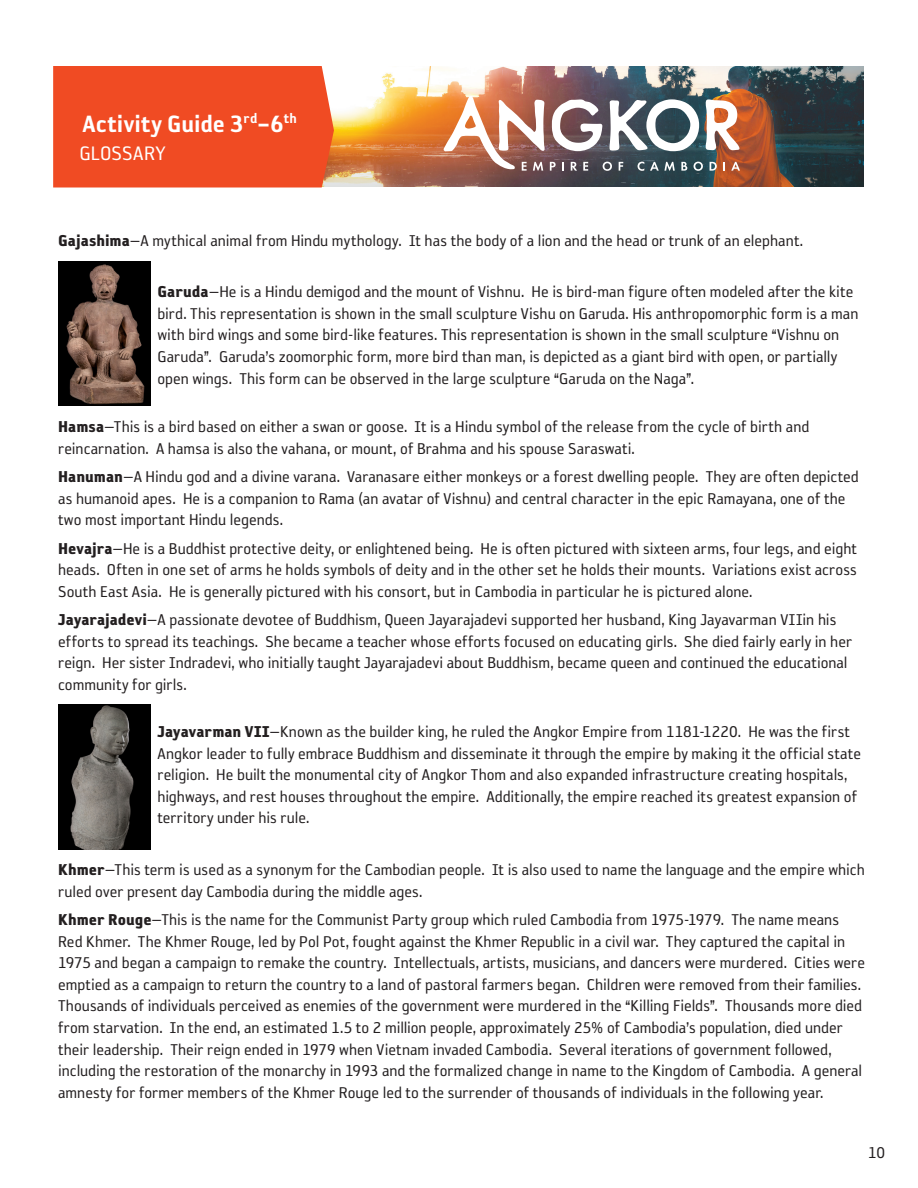
<style>
.page{position:relative;width:918px;height:1188px;background:#fff}
.page>*{position:absolute;margin:0;border:0;box-sizing:border-box;transform-origin:0 0}
.t1{font:27px "Reykjavik One OT C Gauge";letter-spacing:.01em;color:#fff}
.t2{font:22.5px "Reykjavik One OT A Gauge";letter-spacing:.005em;color:#fff}
.t3{font:18px/21.6px "Reykjavik One OT A Gauge";color:#231f20}
.s1{font-family:"Reykjavik One OT D Gauge"}
</style>
<div class="page">
<img style="left:334px;top:66px;width:530px;height:121px">
<img style="left:444px;top:96px;width:296px;height:75px">
<div style="left:53px;top:66px;width:281px;height:122px;background:#f04b23"></div>
<img style="left:58px;top:261px;width:93px;height:145px">
<img style="left:58px;top:704px;width:93px;height:145px">
<h1 class="t1" style="left:83px;top:109px;width:216px">Activity Guide 3<sup>rd</sup>–6<sup>th</sup></h1>
<p class="t2" style="left:80px;top:142px;width:88px">GLOSSARY</p>
<p class="t3" style="left:58px;top:229px;width:747px"><span class="s1">Gajashima</span>—A mythical animal from Hindu mythology. It has the body of a lion and the head or trunk of an elephant.</p>
<p class="t3" style="left:157px;top:281px;width:703px"><span class="s1">Garuda</span>—He is a Hindu demigod and the mount of Vishnu. He is bird-man figure often modeled after the kite bird. This representation is shown in the small sculpture Vishu on Garuda. His anthropomorphic form is a man with bird wings and some bird-like features. This representation is shown in the small sculpture “Vishnu on Garuda”. Garuda’s zoomorphic form, more bird than man, is depicted as a giant bird with open, or partially open wings. This form can be observed in the large sculpture “Garuda on the Naga”.</p>
<p class="t3" style="left:58px;top:416px;width:753px"><span class="s1">Hamsa</span>—This is a bird based on either a swan or goose. It is a Hindu symbol of the release from the cycle of birth and reincarnation. A hamsa is also the vahana, or mount, of Brahma and his spouse Saraswati.</p>
<p class="t3" style="left:58px;top:466px;width:802px"><span class="s1">Hanuman</span>—A Hindu god and a divine varana. Varanasare either monkeys or a forest dwelling people. They are often depicted as humanoid apes. He is a companion to Rama (an avatar of Vishnu) and central character in the epic Ramayana, one of the two most important Hindu legends.</p>
<p class="t3" style="left:58px;top:538px;width:800px;text-align:justify"><span class="s1">Hevajra</span>—He is a Buddhist protective deity, or enlightened being. He is often pictured with sixteen arms, four legs, and eight heads. Often in one set of arms he holds symbols of deity and in the other set he holds their mounts. Variations exist across South East Asia. He is generally pictured with his consort, but in Cambodia in particular he is pictured alone.</p>
<p class="t3" style="left:58px;top:609px;width:795px"><span class="s1">Jayarajadevi</span>—A passionate devotee of Buddhism, Queen Jayarajadevi supported her husband, King Jayavarman VIIin his efforts to spread its teachings. She became a teacher whose efforts focused on educating girls. She died fairly early in her reign. Her sister Indradevi, who initially taught Jayarajadevi about Buddhism, became queen and continued the educational community for girls.</p>
<p class="t3" style="left:157px;top:721px;width:705px"><span class="s1">Jayavarman VII</span>—Known as the builder king, he ruled the Angkor Empire from 1181-1220. He was the first Angkor leader to fully embrace Buddhism and disseminate it through the empire by making it the official state religion. He built the monumental city of Angkor Thom and also expanded infrastructure creating hospitals, highways, and rest houses throughout the empire. Additionally, the empire reached its greatest expansion of territory under his rule.</p>
<p class="t3" style="left:58px;top:859px;width:808px"><span class="s1">Khmer</span>—This term is used as a synonym for the Cambodian people. It is also used to name the language and the empire which ruled over present day Cambodia during the middle ages.</p>
<p class="t3" style="left:58px;top:909px;width:808px"><span class="s1">Khmer Rouge</span>—This is the name for the Communist Party group which ruled Cambodia from 1975-1979. The name means Red Khmer. The Khmer Rouge, led by Pol Pot, fought against the Khmer Republic in a civil war. They captured the capital in 1975 and began a campaign to remake the country. Intellectuals, artists, musicians, and dancers were murdered. Cities were emptied as a campaign to return the country to a land of pastoral farmers began. Children were removed from their families.<br>Thousands of individuals perceived as enemies of the government were murdered in the “Killing Fields”. Thousands more died from starvation. In the end, an estimated 1.5 to 2 million people, approximately 25% of Cambodia’s population, died under their leadership. Their reign ended in 1979 when Vietnam invaded Cambodia. Several iterations of government followed, including the restoration of the monarchy in 1993 and the formalized change in name to the Kingdom of Cambodia. A general amnesty for former members of the Khmer Rouge led to the surrender of thousands of individuals in the following year.</p>
<p class="t3" style="left:868px;top:1142px;width:18px">10</p>
</div>
